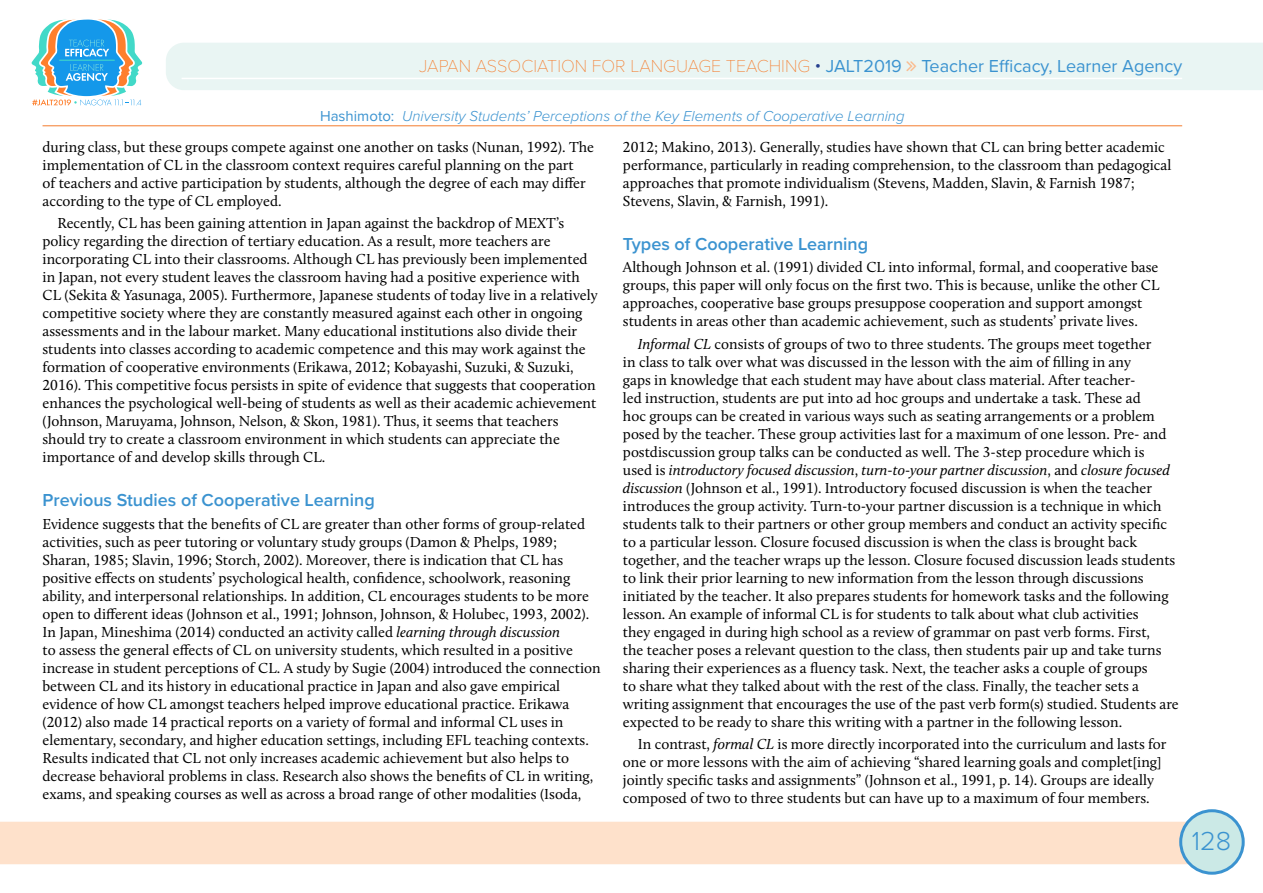
<style>
.page{position:relative;width:1263px;height:893px;background:#fff}
.page>*{position:absolute;margin:0;border:0;box-sizing:border-box;transform-origin:0 0}
.t1{font:300 27px "Proxima Nova";color:#3b93d0}
.t2{font:18px "Proxima Nova";color:#3b93d0}
.t3{font:600 18px "Proxima Nova";color:#3b93d0}
.t4{font:15px/18px "Calluna";color:#000}
.t5{font:italic 300 15px "Proxima Nova";color:#3b93d0}
.s1{font-family:"Proxima Nova T";font-weight:100;color:#f57d2e}
.s2{font-weight:300;color:#25408f}
.s3{font-weight:400;font-style:normal}
.s4{font-style:italic}
</style>
<div class="page">
<div style="left:0;top:822px;width:1190px;height:42px;background:#fee1cb"></div>
<div style="left:1181px;top:811px;width:62px;height:62px;background:#cbe9e6;border-radius:50%"></div>
<div style="left:1179px;top:809px;width:66px;height:66px;border:3px solid #3b93d0;border-radius:50%"></div>
<svg style="left:31px;top:19px;width:112px;height:87px"></svg>
<div style="left:166px;top:43px;width:1097px;height:47px;background:#e9f5f3"></div>
<hr style="left:182px;top:78px;width:1000px;height:1px;background:#fff">
<hr style="left:43px;top:126px;width:1139px;height:1px;background:#f57d2e">
<svg style="left:907px;top:61px;width:9px;height:10px"></svg>
<p class="t2" style="left:419px;top:52px;width:764px"><span class="s1">JAPAN ASSOCIATION FOR LANGUAGE TEACHING</span> <span class="s2">•</span> JALT2019 Teacher Efficacy, Learner Agency</p>
<p class="t5" style="left:320px;top:105px;width:586px"><span class="s3">Hashimoto:</span> University Students’ Perceptions of the Key Elements of Cooperative Learning</p>
<p class="t4" style="left:43px;top:137px;width:553px">during class, but these groups compete against one another on tasks (Nunan, 1992). The implementation of CL in the classroom context requires careful planning on the part<br>of teachers and active participation by students, although the degree of each may differ according to the type of CL employed.</p>
<p class="t4" style="left:43px;top:214px;width:557px;text-indent:15px">Recently, CL has been gaining attention in Japan against the backdrop of MEXT’s policy regarding the direction of tertiary education. As a result, more teachers are incorporating CL into their classrooms. Although CL has previously been implemented in Japan, not every student leaves the classroom having had a positive experience with CL (Sekita &amp; Yasunaga, 2005). Furthermore, Japanese students of today live in a relatively competitive society where they are constantly measured against each other in ongoing assessments and in the labour market. Many educational institutions also divide their students into classes according to academic competence and this may work against the formation of cooperative environments (Erikawa, 2012; Kobayashi, Suzuki, &amp; Suzuki, 2016). This competitive focus persists in spite of evidence that suggests that cooperation enhances the psychological well-being of students as well as their academic achievement (Johnson, Maruyama, Johnson, Nelson, &amp; Skon, 1981). Thus, it seems that teachers should try to create a classroom environment in which students can appreciate the importance of and develop skills through CL.</p>
<p class="t3" style="left:43px;top:487px;width:334px">Previous Studies of Cooperative Learning</p>
<p class="t4" style="left:43px;top:514px;width:560px">Evidence suggests that the benefits of CL are greater than other forms of group-related activities, such as peer tutoring or voluntary study groups (Damon &amp; Phelps, 1989; Sharan, 1985; Slavin, 1996; Storch, 2002). Moreover, there is indication that CL has positive effects on students’ psychological health, confidence, schoolwork, reasoning ability, and interpersonal relationships. In addition, CL encourages students to be more open to different ideas (Johnson et al., 1991; Johnson, Johnson, &amp; Holubec, 1993, 2002).<br>In Japan, Mineshima (2014) conducted an activity called <span class="s4">learning through discussion<br></span>to assess the general effects of CL on university students, which resulted in a positive increase in student perceptions of CL. A study by Sugie (2004) introduced the connection between CL and its history in educational practice in Japan and also gave empirical evidence of how CL amongst teachers helped improve educational practice. Erikawa (2012) also made 14 practical reports on a variety of formal and informal CL uses in elementary, secondary, and higher education settings, including EFL teaching contexts.<br>Results indicated that CL not only increases academic achievement but also helps to decrease behavioral problems in class. Research also shows the benefits of CL in writing, exams, and speaking courses as well as across a broad range of other modalities (Isoda,</p>
<p class="t4" style="left:623px;top:137px;width:550px">2012; Makino, 2013). Generally, studies have shown that CL can bring better academic performance, particularly in reading comprehension, to the classroom than pedagogical approaches that promote individualism (Stevens, Madden, Slavin, &amp; Farnish 1987; Stevens, Slavin, &amp; Farnish, 1991).</p>
<p class="t3" style="left:623px;top:231px;width:247px">Types of Cooperative Learning</p>
<p class="t4" style="left:623px;top:258px;width:538px">Although Johnson et al. (1991) divided CL into informal, formal, and cooperative base groups, this paper will only focus on the first two. This is because, unlike the other CL approaches, cooperative base groups presuppose cooperation and support amongst students in areas other than academic achievement, such as students’ private lives.</p>
<p class="t4" style="left:623px;top:334px;width:557px;text-indent:15px"><span class="s4">Informal CL</span> consists of groups of two to three students. The groups meet together<br>in class to talk over what was discussed in the lesson with the aim of filling in any<br>gaps in knowledge that each student may have about class material. After teacher-<br>led instruction, students are put into ad hoc groups and undertake a task. These ad<br>hoc groups can be created in various ways such as seating arrangements or a problem posed by the teacher. These group activities last for a maximum of one lesson. Pre- and postdiscussion group talks can be conducted as well. The 3-step procedure which is<br>used is <span class="s4">introductory focused discussion</span>, <span class="s4">turn-to-your partner discussion</span>, and <span class="s4">closure focused discussion</span> (Johnson et al., 1991). Introductory focused discussion is when the teacher introduces the group activity. Turn-to-your partner discussion is a technique in which students talk to their partners or other group members and conduct an activity specific to a particular lesson. Closure focused discussion is when the class is brought back together, and the teacher wraps up the lesson. Closure focused discussion leads students to link their prior learning to new information from the lesson through discussions initiated by the teacher. It also prepares students for homework tasks and the following lesson. An example of informal CL is for students to talk about what club activities<br>they engaged in during high school as a review of grammar on past verb forms. First,<br>the teacher poses a relevant question to the class, then students pair up and take turns sharing their experiences as a fluency task. Next, the teacher asks a couple of groups<br>to share what they talked about with the rest of the class. Finally, the teacher sets a writing assignment that encourages the use of the past verb form(s) studied. Students are expected to be ready to share this writing with a partner in the following lesson.</p>
<p class="t4" style="left:623px;top:735px;width:545px;text-indent:15px">In contrast, <span class="s4">formal CL</span> is more directly incorporated into the curriculum and lasts for one or more lessons with the aim of achieving “shared learning goals and complet[ing] jointly specific tasks and assignments” (Johnson et al., 1991, p. 14). Groups are ideally composed of two to three students but can have up to a maximum of four members.</p>
<h1 class="t1" style="left:1192px;top:820px;width:41px">128</h1>
</div>
